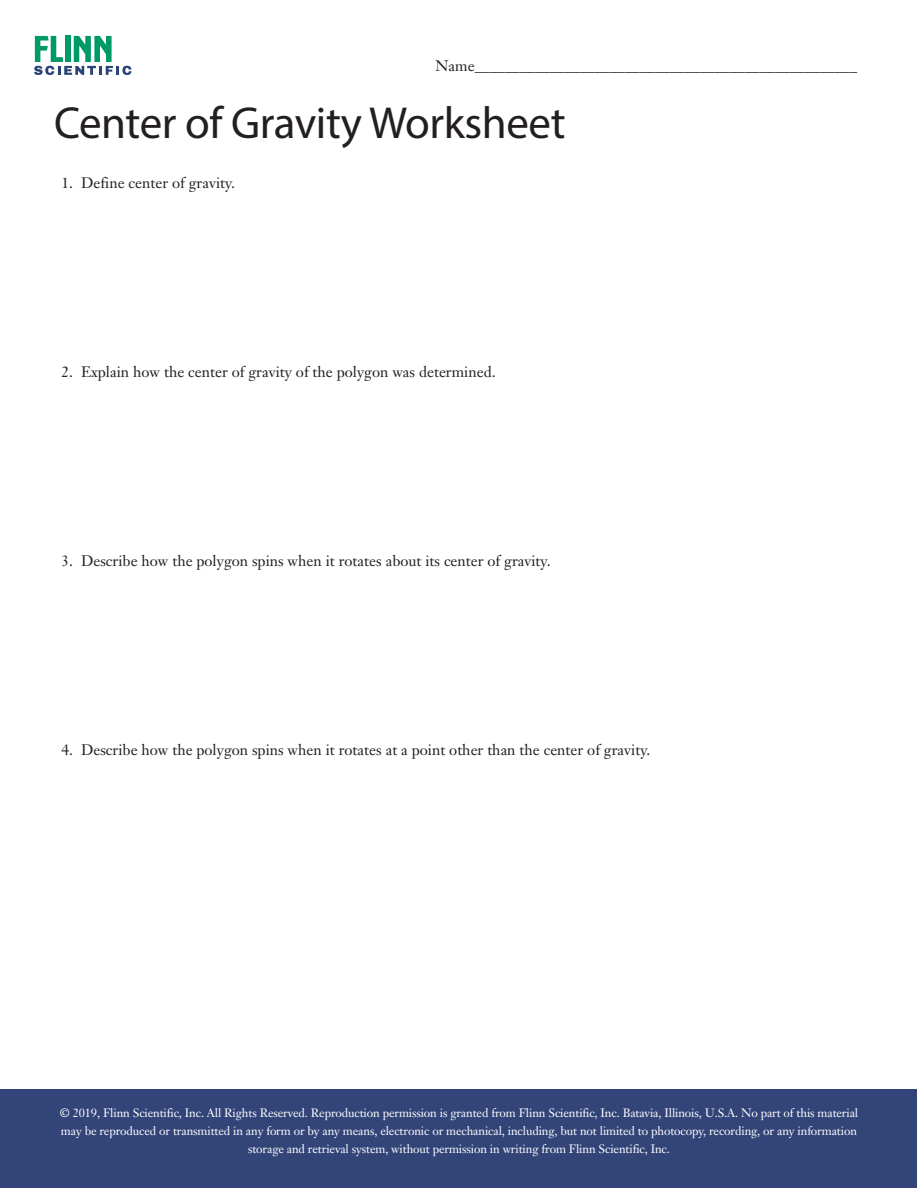
<style>
.page{position:relative;width:918px;height:1188px;background:#fff}
.page>*{position:absolute;margin:0;border:0;box-sizing:border-box;transform-origin:0 0}
.Headline{font:45px "Myriad Pro";letter-spacing:-.01em;color:#231f20}
.d_body{font:15px "Janson Text";color:#231f20}
.d_a_b_c__s{font:15px "Janson Text";color:#231f20}
.t1{font:12px/18px "Janson Text";letter-spacing:-.01em;color:#fff;text-align:center}
</style>
<div class="page">
<div style="left:1px;top:1089px;width:916px;height:99px;background:#324478"></div>
<svg style="left:34px;top:36px;width:97px;height:39px"></svg>
<p class="d_a_b_c__s" style="left:436px;top:57px;width:423px">Name___________________________________________________</p>
<p class="Headline" style="left:54px;top:95px;width:513px">Center of Gravity Worksheet</p>
<p class="d_body" style="left:62px;top:173px;width:175px">1. Define center of gravity.</p>
<p class="d_body" style="left:62px;top:362px;width:436px">2. Explain how the center of gravity of the polygon was determined.</p>
<p class="d_body" style="left:62px;top:551px;width:491px">3. Describe how the polygon spins when it rotates about its center of gravity.</p>
<p class="d_body" style="left:62px;top:740px;width:590px">4. Describe how the polygon spins when it rotates at a point other than the center of gravity.</p>
<p class="t1" style="left:60px;top:1104px;width:800px">© 2019, Flinn Scientific, Inc. All Rights Reserved. Reproduction permission is granted from Flinn Scientific, Inc. Batavia, Illinois, U.S.A. No part of this material may be reproduced or transmitted in any form or by any means, electronic or mechanical, including, but not limited to photocopy, recording, or any information storage and retrieval system, without permission in writing from Flinn Scientific, Inc.</p>
</div>
